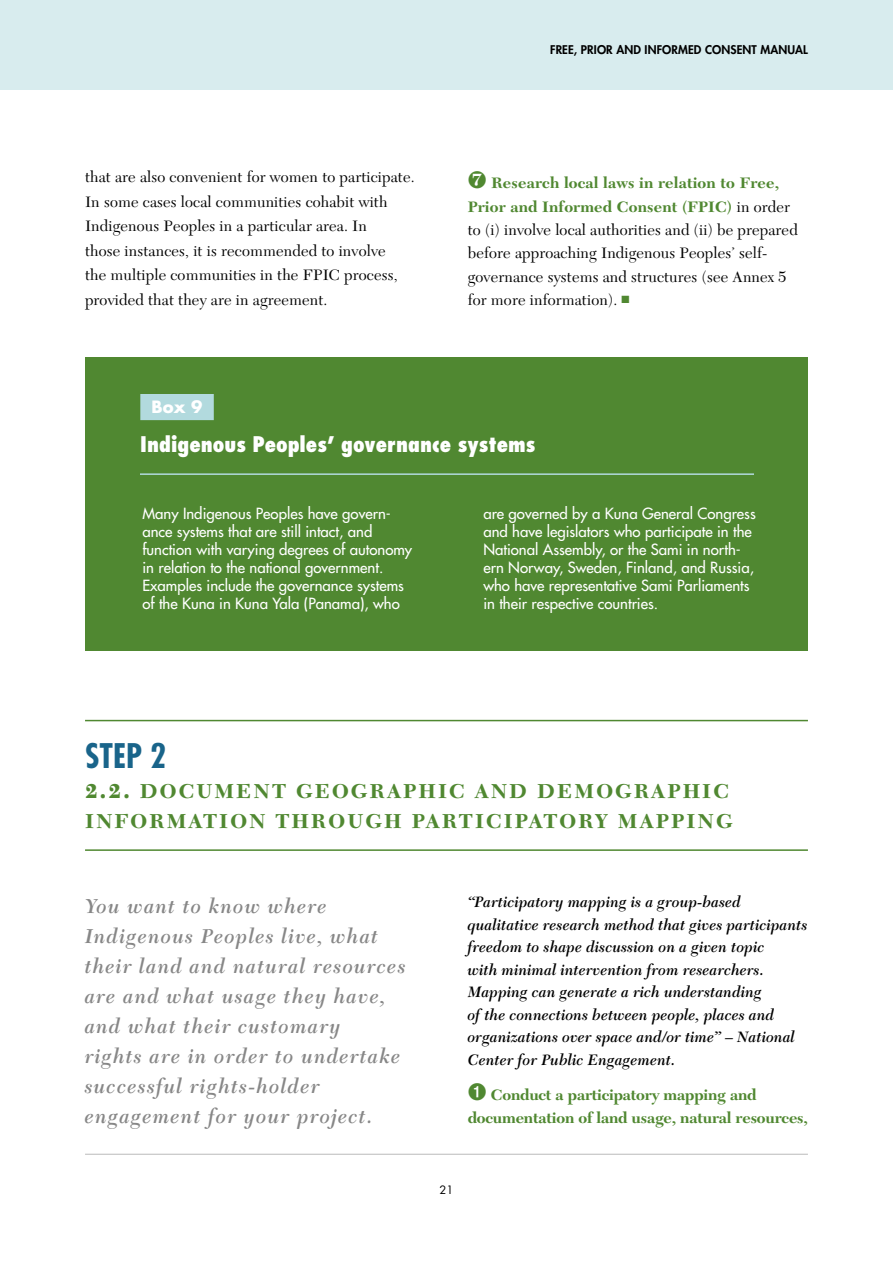
<style>
.page{position:relative;width:893px;height:1263px;background:#fff}
.page>*{position:absolute;margin:0;border:0;box-sizing:border-box;transform-origin:0 0}
.t1{font:700 condensed 33px "Futura Std";color:#19648a}
.t2{font:italic 600 21px/30px "New Caledonia";letter-spacing:.05em;color:#878787}
.t3{font:700 21px/30px "New Caledonia";letter-spacing:.1em;color:#508831}
.t4{font:800 condensed 21px "Futura Std";color:#fff}
.t5{font:700 16.5px "Futura Std";color:#fff}
.t6{font:15.75px/24.6px "New Caledonia";letter-spacing:.01em;color:#000}
.t7{font:italic 600 15.75px/22.5px "New Caledonia";color:#000}
.t8{font:700 15.75px/22.5px "New Caledonia";letter-spacing:-.01em;color:#508831}
.t9{font:500 15px/18px "Futura Std";color:#fff}
.t10{font:800 11.7px "Futura Std";letter-spacing:.01em;color:#000}
.t11{font:11.25px "Futura Std";color:#000}
.s1{color:#508831}
.s2{font-weight:700;color:#508831}
.s3{font-weight:900}
</style>
<div class="page">
<hr style="left:85px;top:1154px;width:723px;height:1px;background:#bababa">
<div style="left:0;top:0;width:893px;height:89px;background:#d8ecee"></div>
<hr style="left:85px;top:720px;width:723px;height:1px;background:#508831">
<hr style="left:85px;top:849px;width:723px;height:2px;background:#508831">
<div style="left:85px;top:485px;width:723px;height:165px;background:#508831"></div>
<div style="left:85px;top:365px;width:723px;height:206px;background:#508831"></div>
<div style="left:140px;top:393px;width:74px;height:27px;background:#b2dade"></div>
<hr style="left:115px;top:473px;width:663px;height:2px;background:#b2dade">
<div style="left:86px;top:365px;width:53px;height:277px;background:#508831"></div>
<div style="left:755px;top:362px;width:53px;height:277px;background:#508831"></div>
<div style="left:85px;top:357px;width:723px;height:36px;background:#508831"></div>
<p class="t10" style="left:550px;top:43px;width:259px">FREE, PRIOR AND INFORMED CONSENT MANUAL</p>
<p class="t6" style="left:85px;top:165px;width:331px">that are also convenient for women to participate.<br>In some cases local communities cohabit with Indigenous Peoples in a particular area. In<br>those instances, it is recommended to involve<br>the multiple communities in the FPIC process, provided that they are in agreement.</p>
<p class="t6" style="left:468px;top:172px;width:332px;line-height:23.2px"><span class="s1">❼</span> <span class="s2">Research local laws in relation to Free, Prior and Informed Consent (FPIC)</span> in order to (i) involve local authorities and (ii) be prepared before approaching Indigenous Peoples’ self&shy;governance systems and structures (see Annex 5 for more information). <span class="s1">■</span></p>
<p class="t5" style="left:152px;top:395px;width:52px">Box 9</p>
<h2 class="t4" style="left:140px;top:431px;width:397px">Indigenous Peoples’ governance systems</h2>
<p class="t9" style="left:142px;top:505px;width:271px">Many Indigenous Peoples have govern&shy;ance systems that are still intact, and function with varying degrees of autonomy in relation to the national government.<br>Examples include the governance systems of the Kuna in Kuna Yala (Panama), who</p>
<p class="t9" style="left:483px;top:505px;width:274px">are governed by a Kuna General Congress and have legislators who participate in the National Assembly, or the Sami in north&shy;ern Norway, Sweden, Finland, and Russia, who have representative Sami Parliaments in their respective countries.</p>
<h1 class="t1" style="left:85px;top:735px;width:83px">STEP 2</h1>
<h2 class="t3" style="left:85px;top:776px;width:649px"><span class="s3">2.2.</span> DOCUMENT GEOGRAPHIC AND DEMOGRAPHIC<br>INFORMATION THROUGH PARTICIPATORY MAPPING</h2>
<h2 class="t2" style="left:85px;top:891px;width:323px">You want to know where<br>Indigenous Peoples live, what their land and natural resources are and what usage they have, and what their customary<br>rights are in order to undertake successful rights-holder engagement for your project.</h2>
<p class="t7" style="left:468px;top:891px;width:342px">“Participatory mapping is a group-based qualitative research method that gives participants freedom to shape discussion on a given topic<br>with minimal intervention from researchers.<br>Mapping can generate a rich understanding<br>of the connections between people, places and organizations over space and/or time” – National Center for Public Engagement.</p>
<p class="t8" style="left:468px;top:1084px;width:342px">➊ Conduct a participatory mapping and documentation of land usage, natural resources,</p>
<p class="t11" style="left:440px;top:1183px;width:15px">21</p>
</div>
